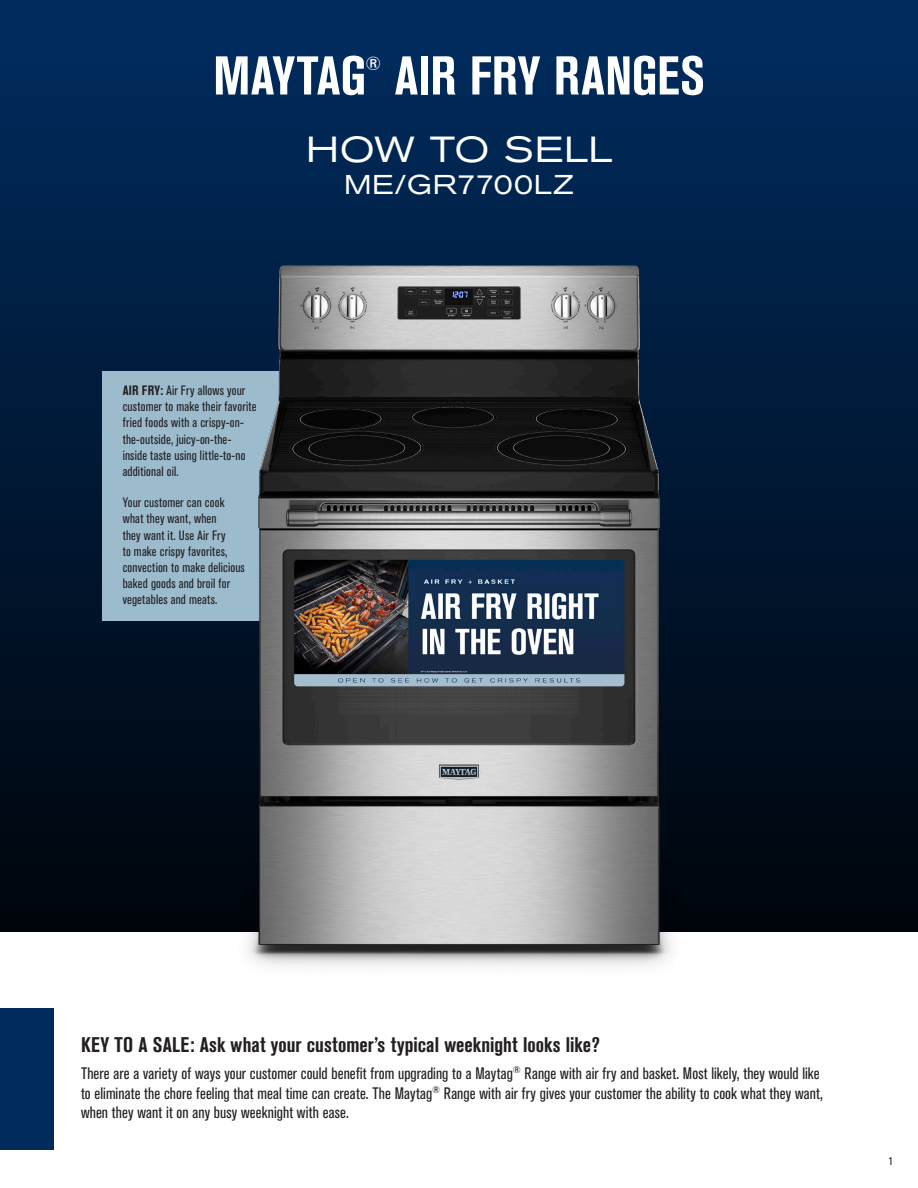
<style>
.page{position:relative;width:918px;height:1188px;background:#fff}
.page>*{position:absolute;margin:0;border:0;box-sizing:border-box;transform-origin:0 0}
.t1{font:700 condensed 54px "Akzidenz Grotesk BE";letter-spacing:.005em;color:#fff}
.t2{font:expanded 36px "Akzidenz Grotesk BE";letter-spacing:.025em;color:#fff}
.t3{font:expanded 27px "Akzidenz Grotesk BE";letter-spacing:.035em;color:#fff}
.t4{font:700 condensed 21px "Akzidenz Grotesk BE";letter-spacing:.005em;color:#231f20}
.t5{font:700 condensed 18.9px "Akzidenz Grotesk BE";color:#fff}
.t6{font:condensed 16.5px/19.8px "Akzidenz Grotesk BE";letter-spacing:.005em;color:#231f20}
.t7{font:condensed 13.5px/16.2px "Akzidenz Grotesk BE";letter-spacing:.015em;color:#231f20}
.t8{font:condensed 11.25px "Akzidenz Grotesk BE";color:#231f20}
.s1{font-weight:700}
</style>
<div class="page">
<div style="left:0;top:0;width:918px;height:932px;background:#002b5c"></div>
<div style="left:0;top:60px;width:918px;height:872px;background:linear-gradient(to bottom,#002a5a,#00050b)"></div>
<div style="left:0;top:1008px;width:54px;height:142px;background:#002b5c"></div>
<div style="left:102px;top:371px;width:352px;height:250px;background:#9cbcce"></div>
<img style="left:225px;top:232px;width:468px;height:735px">
<p class="t1" style="left:213px;top:45px;width:155px">MAYTAG</p>
<p class="t5" style="left:365px;top:53px;width:17px">®</p>
<p class="t1" style="left:395px;top:45px;width:312px">AIR FRY RANGES</p>
<p class="t2" style="left:306px;top:129px;width:307px">HOW TO SELL</p>
<p class="t3" style="left:344px;top:169px;width:231px">ME/GR7700LZ</p>
<p class="t7" style="left:123px;top:383px;width:136px"><span class="s1">AIR FRY:</span> Air Fry allows your customer to make their favorite fried foods with a crispy-on&shy;the-outside, juicy-on-the&shy;inside taste using little-to-no additional oil.</p>
<p class="t7" style="left:123px;top:495px;width:124px">Your customer can cook what they want, when<br>they want it. Use Air Fry<br>to make crispy favorites, convection to make delicious baked goods and broil for vegetables and meats.</p>
<p class="t4" style="left:81px;top:1033px;width:521px">KEY TO A SALE: Ask what your customer’s typical weeknight looks like?</p>
<p class="t6" style="left:81px;top:1064px;width:744px">There are a variety of ways your customer could benefit from upgrading to a Maytag<sup>®</sup> Range with air fry and basket. Most likely, they would like to eliminate the chore feeling that meal time can create. The Maytag<sup>®</sup> Range with air fry gives your customer the ability to cook what they want, when they want it on any busy weeknight with ease.</p>
<p class="t8" style="left:889px;top:1155px;width:6px">1</p>
</div>
